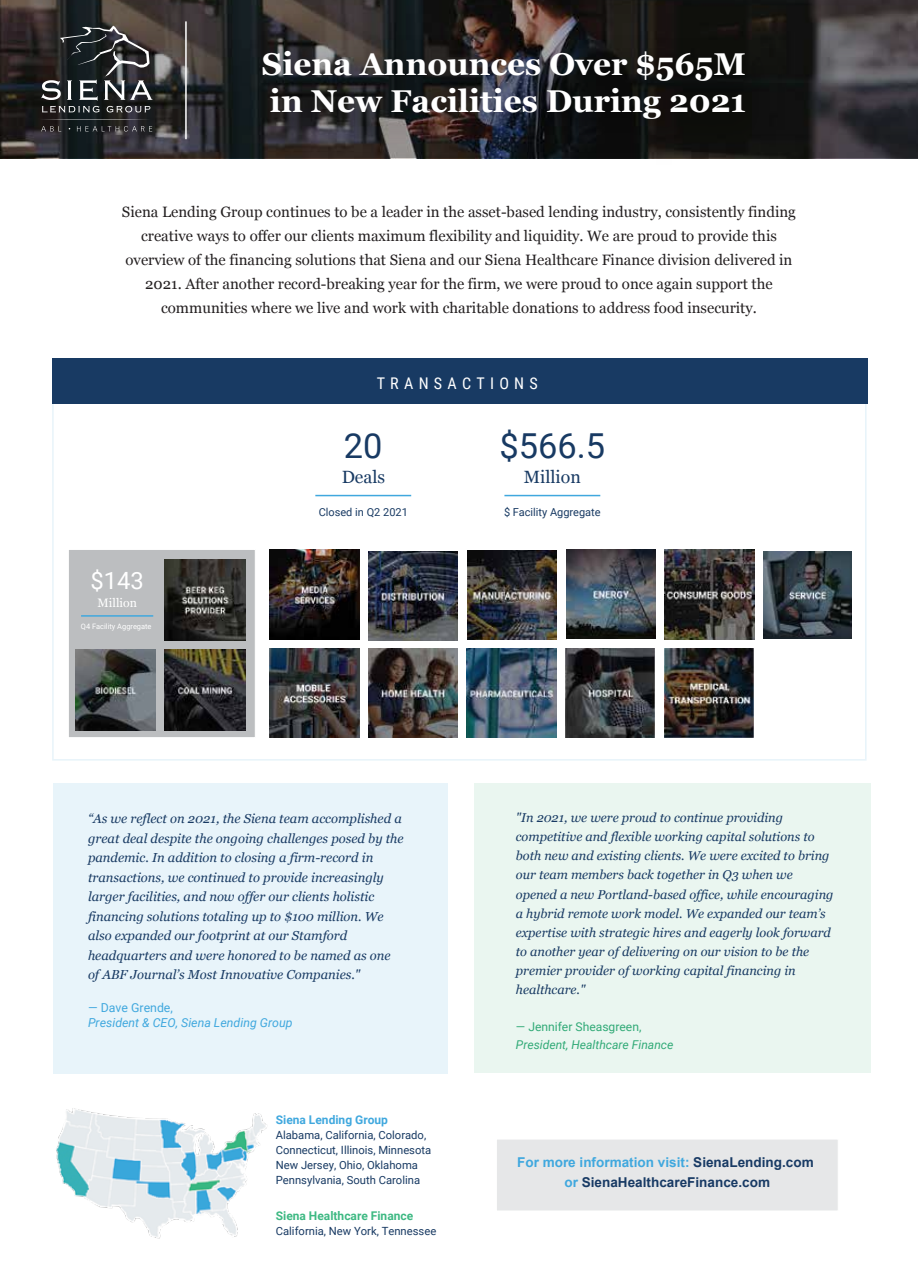
<style>
.page{position:relative;width:918px;height:1268px;background:#fff}
.page>*{position:absolute;margin:0;border:0;box-sizing:border-box;transform-origin:0 0}
.t1{font:34.35px "Roboto";color:#183a63}
.t2{font:700 31.5px/37.8px "Georgia";color:#fff}
.t3{font:23.7px "Roboto";color:#fff}
.t4{font:17.7px "Georgia";color:#183a63}
.t5{font:16.05px "Roboto Condensed";letter-spacing:.325em;color:#fff}
.t6{font:15px/24px "Georgia";color:#231f20;text-align:center}
.t7{font:700 13.5px/20.7px "Arial";color:#183a64;text-align:center}
.t8{font:italic 13.05px/19.5px "Georgia";color:#183a63}
.t9{font:italic 12.75px/19.2px "Georgia";color:#183a63}
.t10{font:italic 12.3px "Roboto";color:#40a8de}
.t11{font:12.3px "Roboto";color:#40a8de}
.t12{font:12.3px "Georgia";color:#fff}
.t13{font:italic 12.15px "Roboto";color:#31aa77}
.t14{font:12.15px "Roboto";color:#31aa77}
.t15{font:700 12px "Roboto";color:#3eb983}
.t16{font:700 12px "Roboto";color:#40a8de}
.t17{font:11.25px/15px "Roboto";color:#183a63}
.t18{font:10.95px "Roboto";color:#183a63}
.t19{font:7.5px "Roboto";color:#fff}
.s1{color:#40a8de}
</style>
<div class="page">
<svg style="left:52px;top:358px;width:815px;height:402px"></svg>
<div style="left:52px;top:359px;width:815px;height:45px;background:#183a63"></div>
<div style="left:474px;top:783px;width:397px;height:289px;background:#eaf6f0"></div>
<div style="left:53px;top:783px;width:395px;height:290px;background:#e8f4fa"></div>
<div style="left:68px;top:549px;width:187px;height:188px;background:#bcbec0;border:1px solid #fff"></div>
<svg style="left:0;top:0;width:918px;height:158px;background:#353132"></svg>
<img style="left:270px;top:648px;width:89px;height:89px">
<img style="left:270px;top:550px;width:89px;height:89px">
<img style="left:75px;top:649px;width:81px;height:81px">
<img style="left:164px;top:649px;width:81px;height:81px">
<img style="left:164px;top:560px;width:81px;height:81px">
<img style="left:467px;top:648px;width:89px;height:89px">
<img style="left:764px;top:551px;width:87px;height:87px">
<img style="left:467px;top:550px;width:90px;height:89px">
<img style="left:566px;top:549px;width:89px;height:89px">
<img style="left:368px;top:648px;width:90px;height:89px">
<img style="left:665px;top:550px;width:89px;height:89px">
<img style="left:566px;top:648px;width:89px;height:89px">
<img style="left:664px;top:648px;width:89px;height:89px">
<img style="left:369px;top:551px;width:89px;height:89px">
<div style="left:496px;top:1138px;width:342px;height:72px;background:#e6e7e8;border:1px solid #fff"></div>
<img style="left:232px;top:18px;width:573px;height:141px">
<hr style="left:315px;top:495px;width:96px;height:1px;background:#40a8de">
<hr style="left:504px;top:495px;width:96px;height:1px;background:#40a8de">
<hr style="left:185px;top:21px;width:2px;height:118px;background:#fff">
<hr style="left:81px;top:615px;width:72px;height:1px;background:#40a8de">
<svg style="left:41px;top:126px;width:20px;height:5px"></svg>
<svg style="left:77px;top:126px;width:75px;height:6px"></svg>
<svg style="left:39px;top:119px;width:112px;height:1px"></svg>
<svg style="left:41px;top:26px;width:112px;height:87px;background:#414243"></svg>
<img style="left:56px;top:1108px;width:211px;height:131px">
<h2 class="t2" style="left:262px;top:43px;width:486px">Siena Announces Over $565M in New Facilities During 2021</h2>
<p class="t6" style="left:122px;top:199px;width:675px">Siena Lending Group continues to be a leader in the asset-based lending industry, consistently finding creative ways to offer our clients maximum flexibility and liquidity. We are proud to provide this overview of the financing solutions that Siena and our Siena Healthcare Finance division delivered in 2021. After another record-breaking year for the firm, we were proud to once again support the communities where we live and work with charitable donations to address food insecurity.</p>
<p class="t5" style="left:377px;top:372px;width:163px">TRANSACTIONS</p>
<h1 class="t1" style="left:344px;top:421px;width:40px">20</h1>
<h1 class="t1" style="left:500px;top:421px;width:107px">$566.5</h1>
<p class="t4" style="left:342px;top:464px;width:45px">Deals</p>
<p class="t4" style="left:524px;top:464px;width:58px">Million</p>
<h3 class="t3" style="left:91px;top:564px;width:55px">$143</h3>
<p class="t19" style="left:81px;top:621px;width:72px">Q4 Facility Aggregate</p>
<p class="t12" style="left:98px;top:593px;width:41px">Million</p>
<p class="t18" style="left:319px;top:504px;width:91px">Closed in Q2 2021</p>
<p class="t18" style="left:504px;top:504px;width:98px">$ Facility Aggregate</p>
<p class="t8" style="left:88px;top:808px;width:317px">“As we reflect on 2021, the Siena team accomplished a great deal despite the ongoing challenges posed by the pandemic. In addition to closing a firm-record in transactions, we continued to provide increasingly larger facilities, and now offer our clients holistic financing solutions totaling up to $100 million. We also expanded our footprint at our Stamford headquarters and were honored to be named as one of ABF Journal’s Most Innovative Companies."</p>
<p class="t11" style="left:88px;top:998px;width:86px">— Dave Grende,</p>
<p class="t10" style="left:88px;top:1013px;width:206px">President &amp; CEO, Siena Lending Group</p>
<p class="t16" style="left:276px;top:1110px;width:114px">Siena Lending Group</p>
<p class="t17" style="left:276px;top:1126px;width:157px">Alabama, California, Colorado,<br>Connecticut, Illinois, Minnesota<br>New Jersey, Ohio, Oklahoma<br>Pennsylvania, South Carolina</p>
<p class="t15" style="left:276px;top:1206px;width:139px">Siena Healthcare Finance</p>
<p class="t17" style="left:276px;top:1222px;width:162px">California, New York, Tennessee</p>
<p class="t9" style="left:516px;top:807px;width:319px">"In 2021, we were proud to continue providing competitive and flexible working capital solutions to both new and existing clients. We were excited to bring our team members back together in Q3 when we opened a new Portland-based office, while encouraging a hybrid remote work model. We expanded our team’s expertise with strategic hires and eagerly look forward to another year of delivering on our vision to be the premier provider of working capital financing in healthcare ."</p>
<p class="t14" style="left:516px;top:1018px;width:127px">— Jennifer Sheasgreen,</p>
<p class="t13" style="left:516px;top:1035px;width:159px">President, Healthcare Finance</p>
<p class="t7" style="left:517px;top:1151px;width:298px"><span class="s1">For more information visit:</span> SienaLending.com <span class="s1">or</span> SienaHealthcareFinance.com</p>
</div>
